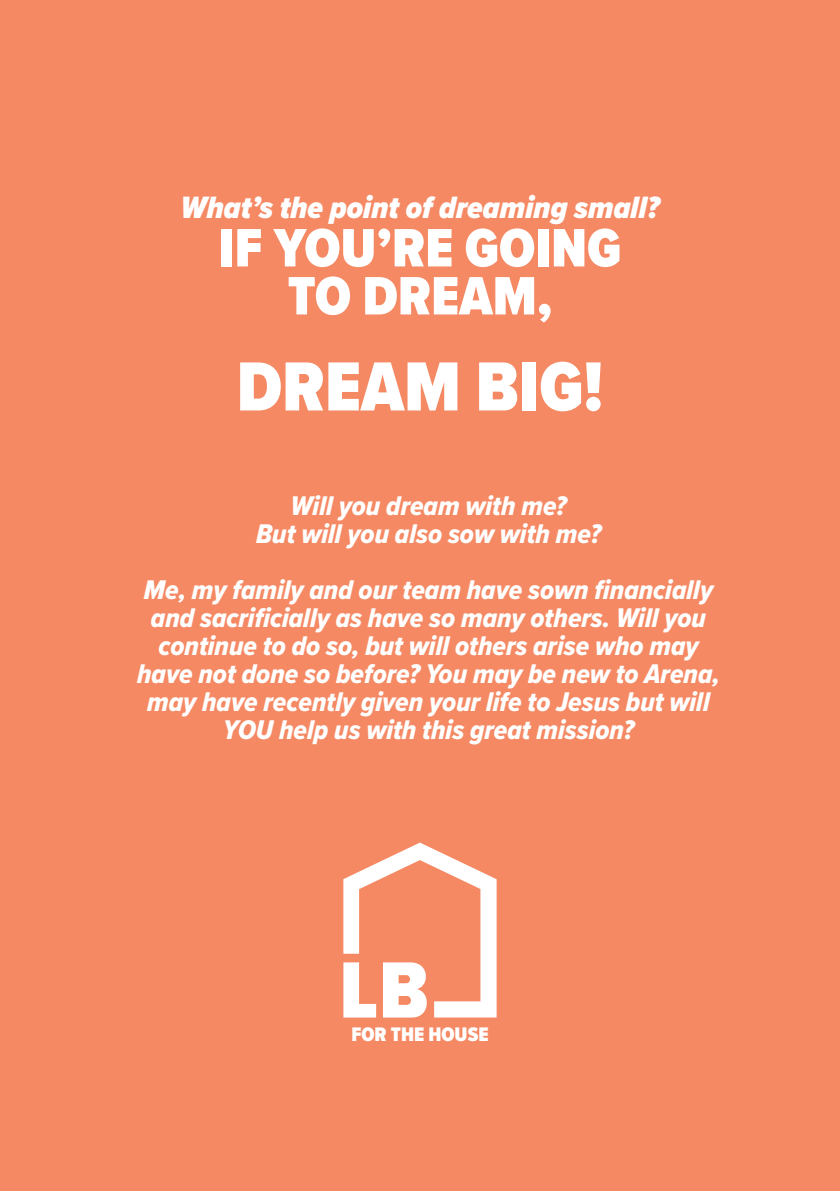
<style>
.page{position:relative;width:840px;height:1191px;background:#fff}
.page>*{position:absolute;margin:0;border:0;box-sizing:border-box;transform-origin:0 0}
.t1{font:900 72px "Proxima Nova Cond";color:#fff}
.t2{font:900 56px "Proxima Nova Cond";color:#fff}
.t3{font:italic 900 32px "Proxima Nova Cond";color:#fff}
.t4{font:28px/28px "Proxima Nova Cond Extrabld It";color:#fff;text-align:center}
.t5{font:900 20.4px "Proxima Nova Cond";color:#fff}
</style>
<div class="page">
<div style="left:0;top:0;width:839px;height:1191px;background:#f58964"></div>
<svg style="left:343px;top:842px;width:153px;height:175px"></svg>
<p class="t3" style="left:180px;top:184px;width:480px">What’s the point of dreaming small?</p>
<p class="t2" style="left:218px;top:206px;width:404px">IF YOU’RE GOING</p>
<p class="t2" style="left:287px;top:254px;width:266px">TO DREAM,</p>
<p class="t1" style="left:236px;top:333px;width:368px">DREAM BIG!</p>
<p class="t4" style="left:290px;top:491px;width:277px">Will you dream with me?</p>
<p class="t4" style="left:256px;top:519px;width:346px">But will you also sow with me?</p>
<p class="t4" style="left:137px;top:575px;width:584px">Me, my family and our team have sown financially and sacrificially as have so many others. Will you continue to do so, but will others arise who may have not done so before? You may be new to Arena, may have recently given your life to Jesus but will YOU help us with this great mission?</p>
<p class="t5" style="left:351px;top:1019px;width:138px">FOR THE HOUSE</p>
</div>
